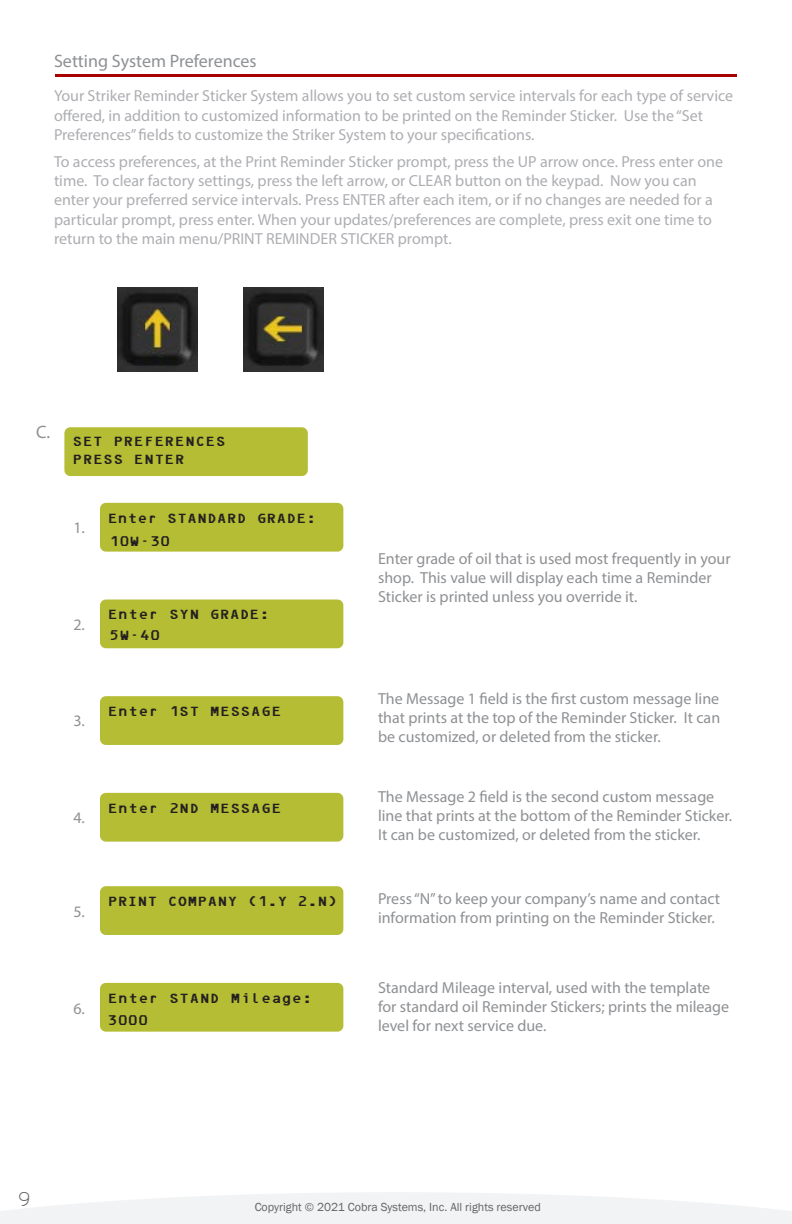
<style>
.page{position:relative;width:792px;height:1224px;background:#fff}
.page>*{position:absolute;margin:0;border:0;box-sizing:border-box;transform-origin:0 0}
.t1{font:20px "Capsuula";color:#636366;scale:1.2 1}
.t2{font:18px "Myriad Pro";color:#8e9093}
.t3{font:16px/19.2px "Myriad Pro";color:#adaeb2}
.t4{font:16px/19.2px "Myriad Pro";color:#8e9093}
.t5{font:12px "Franklin Gothic";color:#636366}
.t6{font:11.8px "icstsc 6";color:#231f20}
.t7{font:11.8px "icstsc 6";letter-spacing:-.02em;color:#231f20}
.t8{font:11.8px "icstsc 6";letter-spacing:-.025em;color:#231f20}
</style>
<div class="page">
<svg style="left:0;top:1192px;width:792px;height:32px"></svg>
<hr style="left:55px;top:74px;width:682px;height:3px;background:#a80000">
<div style="left:64px;top:427px;width:244px;height:49px;background:#b4bd34;border-radius:6px"></div>
<div style="left:100px;top:696px;width:243px;height:49px;background:#b4bd34;border-radius:6px"></div>
<div style="left:100px;top:793px;width:243px;height:49px;background:#b4bd34;border-radius:6px"></div>
<div style="left:100px;top:886px;width:243px;height:49px;background:#b4bd34;border-radius:6px"></div>
<img style="left:244px;top:288px;width:80px;height:83px">
<img style="left:118px;top:288px;width:80px;height:83px">
<div style="left:100px;top:600px;width:243px;height:48px;background:#b4bd34;border-radius:6px"></div>
<div style="left:100px;top:503px;width:243px;height:49px;background:#b4bd34;border-radius:6px"></div>
<div style="left:100px;top:983px;width:243px;height:49px;background:#b4bd34;border-radius:6px"></div>
<p class="t2" style="left:54px;top:50px;width:204px">Setting System Preferences</p>
<p class="t3" style="left:54px;top:86px;width:681px">Your Striker Reminder Sticker System allows you to set custom service intervals for each type of service offered, in addition to customized information to be printed on the Reminder Sticker. Use the “Set<br>Preferences” fields to customize the Striker System to your specifications.</p>
<p class="t3" style="left:54px;top:152px;width:671px">To access preferences, at the Print Reminder Sticker prompt, press the UP arrow once. Press enter one time. To clear factory settings, press the left arrow, or CLEAR button on the keypad. Now you can enter your preferred service intervals. Press ENTER after each item, or if no changes are needed for a particular prompt, press enter. When your updates/preferences are complete, press exit one time to return to the main menu/PRINT REMINDER STICKER prompt.</p>
<p class="t2" style="left:36px;top:421px;width:16px">C.</p>
<p class="t6" style="left:73px;top:434px;width:155px">SET PREFERENCES</p>
<p class="t6" style="left:73px;top:453px;width:114px">PRESS ENTER</p>
<p class="t4" style="left:73px;top:517px;width:13px">1.</p>
<p class="t8" style="left:108px;top:511px;width:210px">Enter STANDARD GRADE:</p>
<p class="t6" style="left:109px;top:534px;width:63px">10W-30</p>
<p class="t4" style="left:73px;top:614px;width:13px">2.</p>
<p class="t6" style="left:108px;top:608px;width:164px">Enter SYN GRADE:</p>
<p class="t6" style="left:109px;top:629px;width:53px">5W-40</p>
<p class="t4" style="left:73px;top:711px;width:13px">3.</p>
<p class="t6" style="left:108px;top:704px;width:175px">Enter 1ST MESSAGE</p>
<p class="t4" style="left:73px;top:808px;width:13px">4.</p>
<p class="t6" style="left:108px;top:801px;width:175px">Enter 2ND MESSAGE</p>
<p class="t4" style="left:73px;top:902px;width:13px">5.</p>
<p class="t7" style="left:108px;top:894px;width:232px">PRINT COMPANY (1.Y 2.N)</p>
<p class="t4" style="left:73px;top:999px;width:13px">6.</p>
<p class="t6" style="left:108px;top:991px;width:206px">Enter STAND Mileage:</p>
<p class="t6" style="left:108px;top:1013px;width:42px">3000</p>
<p class="t4" style="left:378px;top:548px;width:354px">Enter grade of oil that is used most frequently in your shop. This value will display each time a Reminder<br>Sticker is printed unless you override it.</p>
<p class="t4" style="left:378px;top:689px;width:344px;text-align:justify">The Message 1 field is the first custom message line that prints at the top of the Reminder Sticker. It can be customized, or deleted from the sticker.</p>
<p class="t4" style="left:378px;top:786px;width:356px">The Message 2 field is the second custom message line that prints at the bottom of the Reminder Sticker.<br>It can be customized, or deleted from the sticker.</p>
<p class="t4" style="left:378px;top:889px;width:344px">Press “N” to keep your company’s name and contact information from printing on the Reminder Sticker.</p>
<p class="t4" style="left:378px;top:977px;width:353px">Standard Mileage interval, used with the template for standard oil Reminder Stickers; prints the mileage level for next service due.</p>
<p class="t1" style="left:18px;top:1188px;width:12px">9</p>
<p class="t5" style="left:255px;top:1200px;width:288px">Copyright © 2021 Cobra Systems, Inc. All rights reserved</p>
</div>
